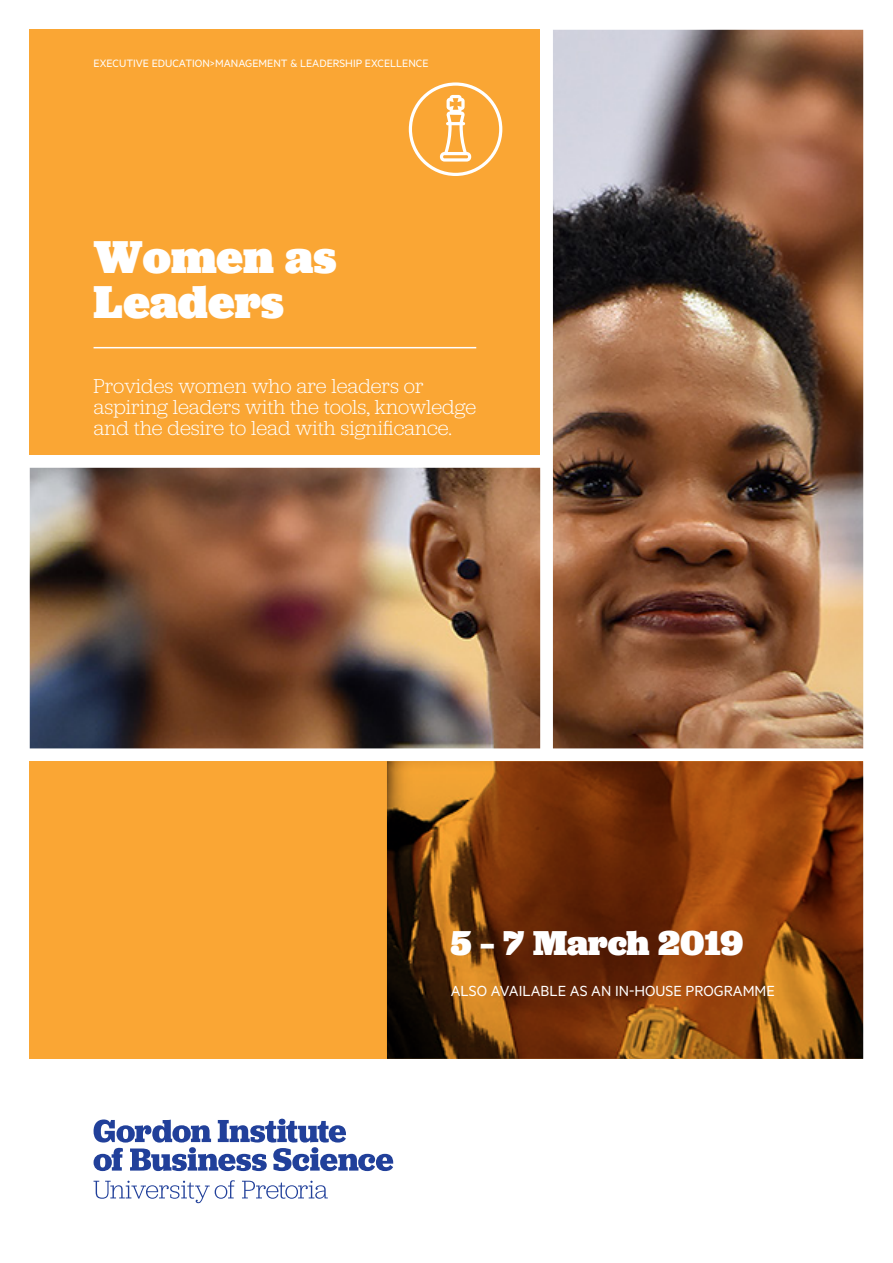
<style>
.page{position:relative;width:893px;height:1263px;background:#fff}
.page>*{position:absolute;margin:0;border:0;box-sizing:border-box;transform-origin:0 0}
.t1{font:900 48px/45px "Jubilat";color:#fff}
.t2{font:900 36px "Jubilat";color:#fff}
.t3{font:300 21px/21px "Jubilat";color:#fff}
.t4{font:16.5px "Metric";color:#fff}
.t5{font:12px "Metric";color:#fff}
</style>
<div class="page">
<img style="left:30px;top:30px;width:833px;height:719px">
<svg style="left:30px;top:761px;width:833px;height:298px;background:#b36a1e"></svg>
<svg style="left:94px;top:1119px;width:299px;height:84px"></svg>
<div style="left:30px;top:30px;width:510px;height:425px;background:#faa634"></div>
<hr style="left:94px;top:347px;width:382px;height:1px;background:#fff">
<svg style="left:409px;top:82px;width:93px;height:94px"></svg>
<p class="t5" style="left:94px;top:57px;width:160px">EXECUTIVE EDUCATION&gt;MANAGEMENT</p>
<p class="t5" style="left:290px;top:57px;width:120px">&amp; LEADERSH IP EXCELLENCE</p>
<h1 class="t1" style="left:94px;top:234px;width:245px">Women as<br>Leaders</h1>
<p class="t3" style="left:94px;top:375px;width:384px">Provides women who are leaders or aspiring leaders with the tools, knowledge and the desire to lead with significance.</p>
<h2 class="t2" style="left:451px;top:920px;width:294px">5 – 7 March 2019</h2>
<p class="t4" style="left:451px;top:981px;width:326px">ALSO AVAILABLE AS AN IN-HOUSE PROGRAMME</p>
</div>
